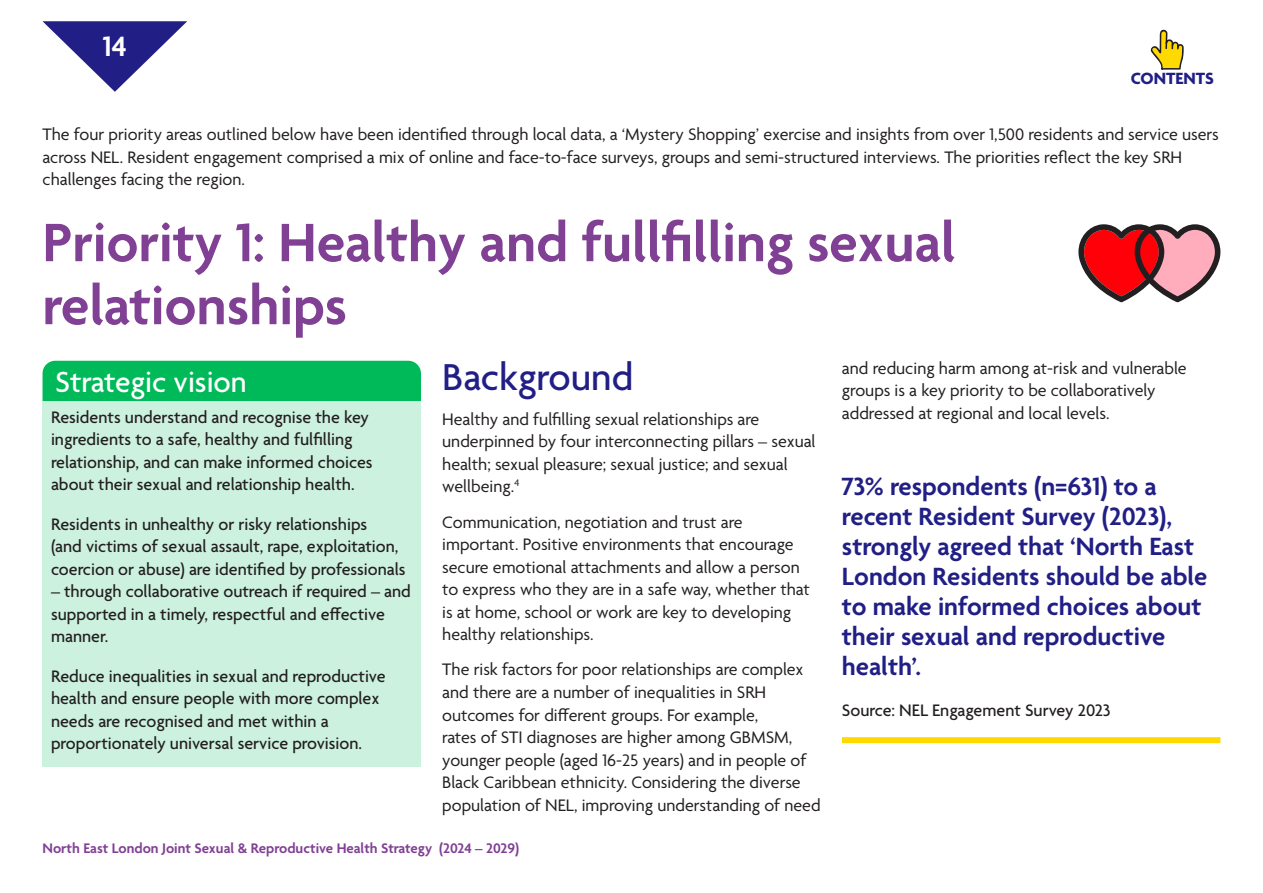
<style>
.page{position:relative;width:1263px;height:893px;background:#fff}
.page>*{position:absolute;margin:0;border:0;box-sizing:border-box;transform-origin:0 0}
.Tier_2{font:600 58.5px/63px "Agenda";color:#804094}
.Tier_3{font:500 40.5px "Agenda";color:#211f85}
.Vision_Head{font:500 31.5px "Agenda";color:#fff}
.t1{font:600 30.3px "Agenda";color:#fff}
.standfirst{font:600 27px/30px "Agenda";color:#211f85}
.Body{font:18px/22.5px "Agenda";color:#231f20}
.Vision{font:500 18px/22.5px "Agenda";color:#231f20}
.standfirst-2{font:500 18px "Agenda";color:#231f20}
.Body-2{font:700 17.55px "Agenda";color:#211f85}
.t2{font:600 15px "Agenda";color:#804094}
</style>
<div class="page">
<svg style="left:43px;top:21px;width:144px;height:71px"></svg>
<div style="left:43px;top:361px;width:378px;height:40px;background:#00ba59"></div>
<div style="left:43px;top:401px;width:378px;height:107px;background:#ccf1de"></div>
<div style="left:43px;top:508px;width:378px;height:152px;background:#ccf1de"></div>
<div style="left:43px;top:660px;width:378px;height:107px;background:#ccf1de"></div>
<div style="left:842px;top:737px;width:378px;height:6px;background:#ffd900"></div>
<svg style="left:1078px;top:224px;width:142px;height:78px"></svg>
<svg style="left:1150px;top:30px;width:34px;height:40px"></svg>
<h3 class="t1" style="left:103px;top:30px;width:25px">14</h3>
<p class="Body-2" style="left:1131px;top:69px;width:85px">CONTENTS</p>
<p class="Body" style="left:43px;top:125px;width:1178px">The four priority areas outlined below have been identified through local data, a ‘Mystery Shopping’ exercise and insights from over 1,500 residents and service users across NEL. Resident engagement comprised a mix of online and face-to-face surveys, groups and semi-structured interviews. The priorities reflect the key SRH challenges facing the region.</p>
<p class="Tier_2" style="left:43px;top:215px;width:915px">Priority 1: Healthy and fullfilling sexual relationships</p>
<p class="Vision_Head" style="left:55px;top:365px;width:193px">Strategic vision</p>
<p class="Vision" style="left:51px;top:407px;width:323px">Residents understand and recognise the key ingredients to a safe, healthy and fulfilling relationship, and can make informed choices about their sexual and relationship health.</p>
<p class="Vision" style="left:51px;top:514px;width:356px">Residents in unhealthy or risky relationships<br>(and victims of sexual assault, rape, exploitation, coercion or abuse) are identified by professionals</p>
<p class="Vision" style="left:51px;top:581px;width:361px">– through collaborative outreach if required – and supported in a timely, respectful and effective manner.</p>
<p class="Vision" style="left:51px;top:666px;width:336px">Reduce inequalities in sexual and reproductive health and ensure people with more complex needs are recognised and met within a proportionately universal service provision.</p>
<p class="Body" style="left:842px;top:358px;width:346px">and reducing harm among at-risk and vulnerable groups is a key priority to be collaboratively addressed at regional and local levels.</p>
<p class="Tier_3" style="left:442px;top:355px;width:193px">Background</p>
<p class="Body" style="left:442px;top:409px;width:375px">Healthy and fulfilling sexual relationships are underpinned by four interconnecting pillars – sexual health; sexual pleasure; sexual justice; and sexual wellbeing.<sup>4</sup></p>
<p class="Body" style="left:442px;top:512px;width:369px">Communication, negotiation and trust are important. Positive environments that encourage secure emotional attachments and allow a person to express who they are in a safe way, whether that is at home, school or work are key to developing healthy relationships.</p>
<p class="Body" style="left:442px;top:660px;width:380px">The risk factors for poor relationships are complex and there are a number of inequalities in SRH outcomes for different groups. For example,<br>rates of STI diagnoses are higher among GBMSM, younger people (aged 16-25 years) and in people of Black Caribbean ethnicity. Considering the diverse population of NEL, improving understanding of need</p>
<p class="standfirst" style="left:842px;top:473px;width:367px">73% respondents (n=631) to a recent Resident Survey (2023), strongly agreed that ‘North East<br>London Residents should be able to make informed choices about their sexual and reproductive health’.</p>
<p class="standfirst-2" style="left:842px;top:700px;width:270px">Source: NEL Engagement Survey 2023</p>
<p class="t2" style="left:43px;top:840px;width:478px">North East London Joint Sexual &amp; Reproductive Health Strategy (2024 – 2029)</p>
</div>
